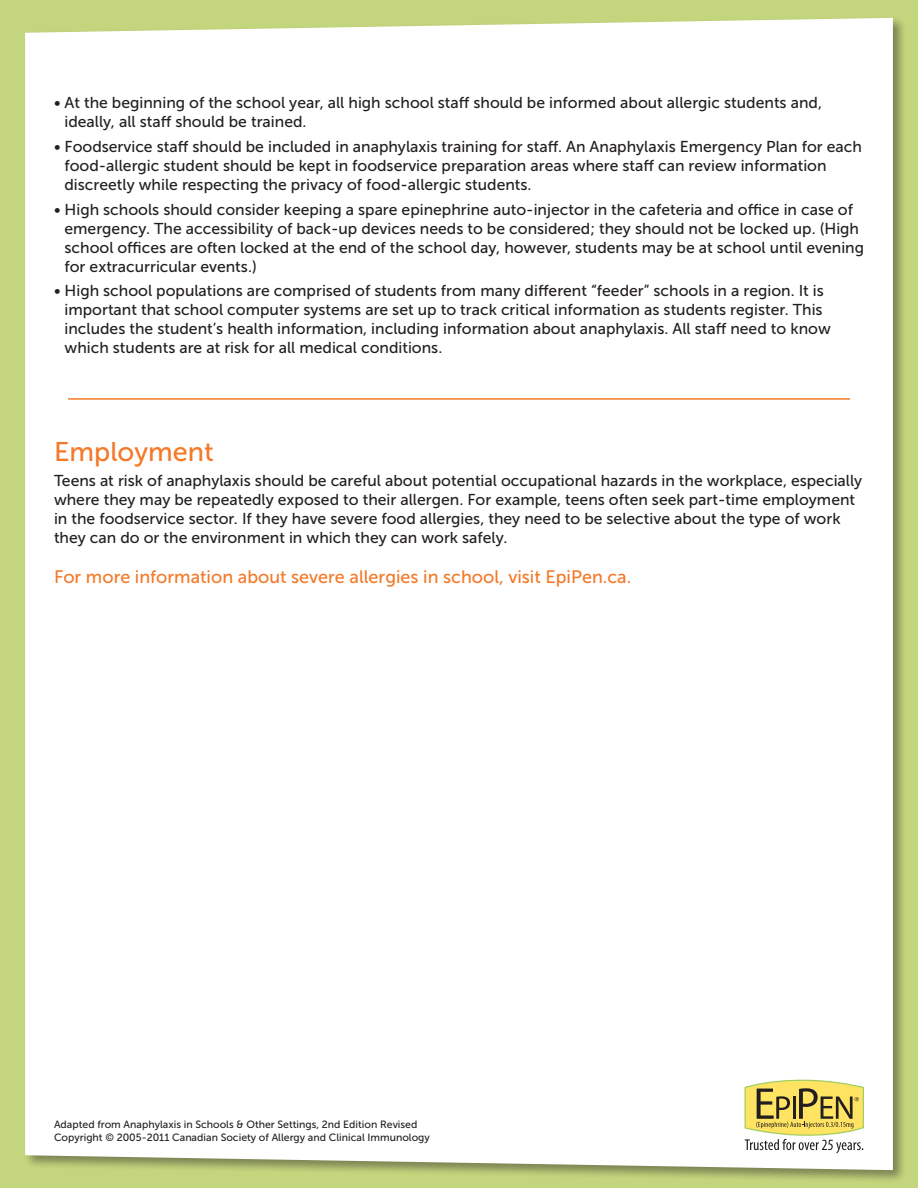
<style>
.page{position:relative;width:918px;height:1188px;background:#c4d67d}
.page>*{position:absolute;margin:0;border:0;box-sizing:border-box;transform-origin:0 0}
.t1{font:27px "Museo Sans 500";color:#f47929}
.t2{font:18px "Museo Sans 500";color:#f47929}
.t3{font:15.75px/18.9px "Museo Sans 500";color:#231f20}
.t4{font:10.5px "Museo Sans 500";color:#231f20}
</style>
<div class="page">
<div style="left:23px;top:16px;width:884px;height:1168px;background:#231f20;opacity:.45"></div>
<div style="left:25px;top:18px;width:868px;height:1152px;background:#fff"></div>
<svg style="left:745px;top:1080px;width:119px;height:73px;background:#d4c77e"></svg>
<hr style="left:68px;top:398px;width:782px;height:2px;background:#f47929">
<p class="t3" style="left:65px;top:94px;width:759px;text-indent:-11px">• At the beginning of the school year, all high school staff should be informed about allergic students and, ideally, all staff should be trained.</p>
<p class="t3" style="left:65px;top:137px;width:799px;text-indent:-11px">• Foodservice staff should be included in anaphylaxis training for staff. An Anaphylaxis Emergency Plan for each food-allergic student should be kept in foodservice preparation areas where staff can review information discreetly while respecting the privacy of food-allergic students.</p>
<p class="t3" style="left:65px;top:200px;width:801px;text-indent:-11px">• High schools should consider keeping a spare epinephrine auto-injector in the cafeteria and office in case of emergency. The accessibility of back-up devices needs to be considered; they should not be locked up. (High school offices are often locked at the end of the school day, however, students may be at school until evening for extracurricular events.)</p>
<p class="t3" style="left:65px;top:282px;width:768px;text-indent:-11px">• High school populations are comprised of students from many different “feeder” schools in a region. It is important that school computer systems are set up to track critical information as students register. This includes the student’s health information, including information about anaphylaxis. All staff need to know which students are at risk for all medical conditions.</p>
<p class="t1" style="left:54px;top:437px;width:161px">Employment</p>
<p class="t3" style="left:54px;top:471px;width:810px">Teens at risk of anaphylaxis should be careful about potential occupational hazards in the workplace, especially where they may be repeatedly exposed to their allergen. For example, teens often seek part-time employment in the foodservice sector. If they have severe food allergies, they need to be selective about the type of work they can do or the environment in which they can work safely.</p>
<p class="t2" style="left:54px;top:567px;width:579px">For more information about severe allergies in school, visit EpiPen.ca.</p>
<p class="t4" style="left:54px;top:1119px;width:365px">Adapted from Anaphylaxis in Schools &amp; Other Settings, 2nd Edition Revised</p>
<p class="t4" style="left:54px;top:1131px;width:377px">Copyright © 2005-2011 Canadian Society of Allergy and Clinical Immunology</p>
</div>
